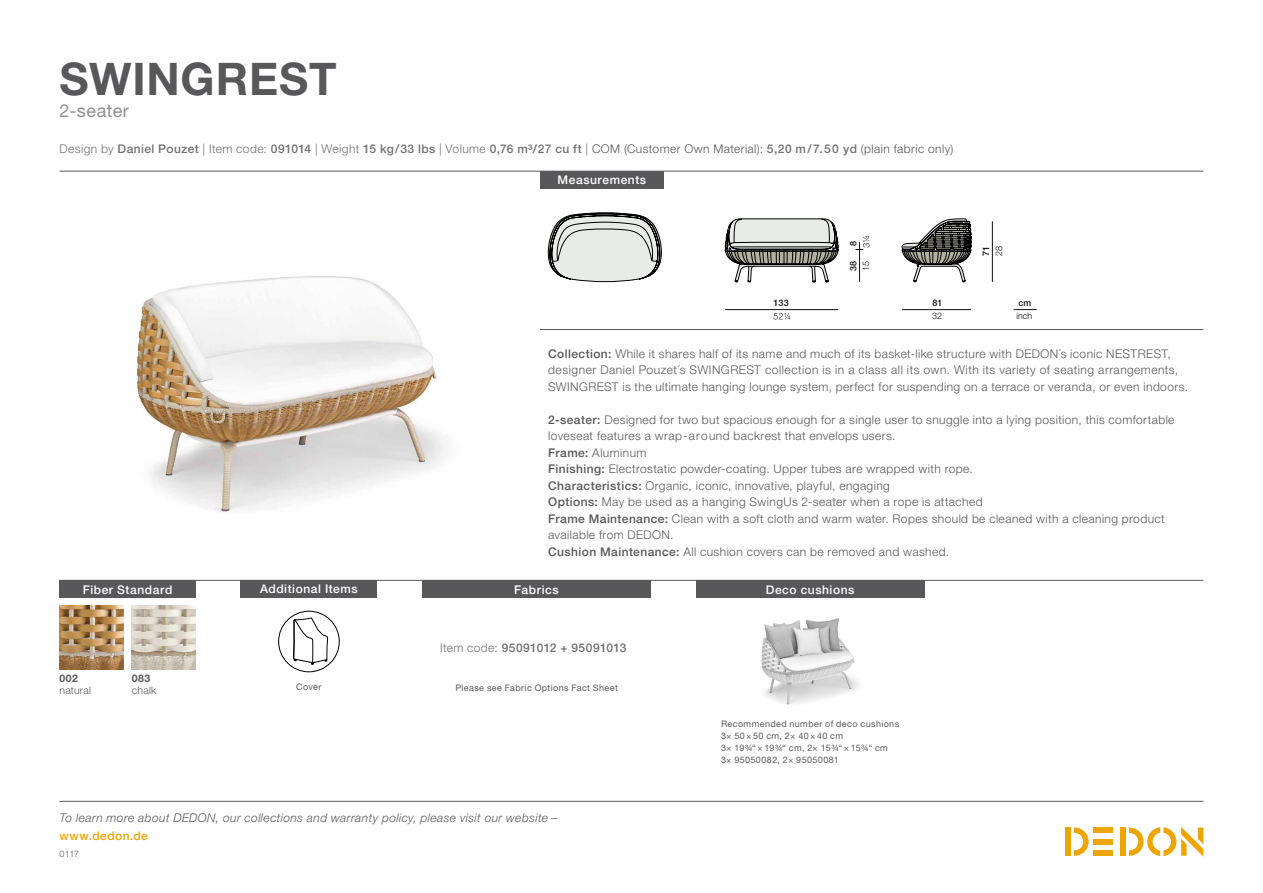
<style>
.page{position:relative;width:1263px;height:893px;background:#fff}
.page>*{position:absolute;margin:0;border:0;box-sizing:border-box;transform-origin:0 0}
.t1{font:700 45px "Helvetica Neue LT";letter-spacing:.015em;color:#58585a}
.t2{font:18px "Helvetica Neue LT";letter-spacing:.03em;color:#928f8f}
.t3{font:300 12px/16.5px "Helvetica Neue LT";letter-spacing:.035em;color:#58585a}
.t4{font:500 12px "Helvetica Neue LT";letter-spacing:.035em;color:#727171}
.t5{font:italic 300 12px "Helvetica Neue LT";letter-spacing:.035em;color:#58585a}
.t6{font:500 12px "Helvetica Neue LT";letter-spacing:.045em;color:#fff}
.t7{font:500 12px "Helvetica Neue LT";letter-spacing:.035em;color:#eea500}
.t8{font:300 10.5px "Helvetica Neue LT";letter-spacing:.02em;color:#58585a}
.t9{font:700 10.5px "Helvetica Neue LT";letter-spacing:.04em;color:#58585a}
.t10{font:9px/12px "Helvetica Neue LT";letter-spacing:.04em;color:#58585a}
.t11{font:500 9px "Helvetica Neue LT";color:#121212}
.t12{font:300 9px "Helvetica Neue LT";color:#121212}
.t13{font:300 9px "Helvetica Neue LT";color:#58585a}
.s1{font-weight:300}
.s2{font-weight:300;color:#58585a}
.s3{font-weight:500}
</style>
<div class="page">
<div style="left:1120px;top:827px;width:5px;height:29px;background:#eea500"></div>
<div style="left:1094px;top:827px;width:19px;height:6px;background:#eea500"></div>
<div style="left:1094px;top:850px;width:19px;height:6px;background:#eea500"></div>
<div style="left:1094px;top:839px;width:19px;height:5px;background:#eea500"></div>
<svg style="left:1074px;top:827px;width:15px;height:29px"></svg>
<div style="left:1065px;top:827px;width:6px;height:29px;background:#eea500"></div>
<svg style="left:1129px;top:827px;width:74px;height:29px"></svg>
<hr style="left:60px;top:801px;width:1143px;height:1px;background:#565757">
<img style="left:761px;top:618px;width:97px;height:87px">
<img style="left:136px;top:276px;width:310px;height:236px">
<div style="left:60px;top:580px;width:136px;height:18px;background:#58585a"></div>
<hr style="left:60px;top:580px;width:1143px;height:1px;background:#565757">
<hr style="left:60px;top:171px;width:1143px;height:1px;background:#565757">
<hr style="left:540px;top:329px;width:663px;height:1px;background:#565757">
<div style="left:540px;top:171px;width:124px;height:17px;background:#58585a"></div>
<div style="left:241px;top:580px;width:136px;height:17px;background:#58585a"></div>
<div style="left:422px;top:581px;width:229px;height:17px;background:#58585a"></div>
<div style="left:696px;top:580px;width:228px;height:18px;background:#58585a"></div>
<img style="left:60px;top:605px;width:63px;height:64px">
<img style="left:132px;top:605px;width:64px;height:64px">
<svg style="left:1014px;top:309px;width:23px;height:1px"></svg>
<hr style="left:902px;top:309px;width:69px;height:1px;background:#121212">
<hr style="left:992px;top:221px;width:1px;height:61px;background:#121212">
<hr style="left:859px;top:250px;width:1px;height:32px;background:#121212">
<svg style="left:855px;top:236px;width:15px;height:14px"></svg>
<svg style="left:773px;top:313px;width:17px;height:7px"></svg>
<hr style="left:725px;top:309px;width:113px;height:1px;background:#121212">
<svg style="left:902px;top:219px;width:69px;height:64px"></svg>
<svg style="left:725px;top:219px;width:113px;height:64px"></svg>
<svg style="left:548px;top:212px;width:114px;height:70px;background:#c7c9c7"></svg>
<div style="left:278px;top:611px;width:61px;height:61px;border:1px solid #000;border-radius:50%"></div>
<svg style="left:293px;top:618px;width:35px;height:47px"></svg>
<h1 class="t1" style="left:60px;top:51px;width:278px">SWINGREST</h1>
<h2 class="t2" style="left:60px;top:100px;width:71px">2-seater</h2>
<p class="t4" style="left:60px;top:142px;width:895px"><span class="s1">Design by</span> Daniel Pouzet <span class="s1">| Item code:</span> 091014 <span class="s1">| Weight</span> 15 kg/33 lbs <span class="s1">| Volume</span> 0,76 m³/27 cu ft <span class="s1">|</span> <span class="s2">COM (Customer Own Material):</span> 5,20 m/7.50 yd <span class="s2">(plain fabric only)</span></p>
<p class="t6" style="left:558px;top:173px;width:90px">Measurements</p>
<p class="t11" style="left:773px;top:298px;width:17px">133</p>
<p class="t11" style="left:848px;top:246px;width:7px;rotate:-90deg">8</p>
<p class="t11" style="left:848px;top:271px;width:12px;rotate:-90deg">38</p>
<p class="t12" style="left:860px;top:271px;width:12px;rotate:-90deg">15</p>
<p class="t11" style="left:933px;top:298px;width:12px">81</p>
<p class="t12" style="left:932px;top:311px;width:12px">32</p>
<p class="t11" style="left:981px;top:256px;width:12px;rotate:-90deg">71</p>
<p class="t12" style="left:993px;top:256px;width:12px;rotate:-90deg">28</p>
<p class="t11" style="left:1018px;top:298px;width:14px">cm</p>
<p class="t12" style="left:1016px;top:311px;width:18px">inch</p>
<p class="t6" style="left:83px;top:582px;width:91px">Fiber Standard</p>
<p class="t9" style="left:60px;top:671px;width:20px">002</p>
<p class="t8" style="left:60px;top:684px;width:33px">natural</p>
<p class="t9" style="left:132px;top:671px;width:20px">083</p>
<p class="t8" style="left:132px;top:684px;width:26px">chalk</p>
<p class="t3" style="left:548px;top:345px;width:641px"><span class="s3">Collection:</span> While it shares half of its name and much of its basket-like structure with DEDON´s iconic NESTREST, designer Daniel Pouzet´s SWINGREST collection is in a class all its own. With its variety of seating arrangements,<br>SWINGREST is the ultimate hanging lounge system, perfect for suspending on a terrace or veranda, or even indoors.</p>
<p class="t3" style="left:548px;top:411px;width:628px"><span class="s3">2-seater:</span> Designed for two but spacious enough for a single user to snuggle into a lying position, this comfortable loveseat features a wrap-around backrest that envelops users.<br><span class="s3">Frame:</span> Aluminum<br><span class="s3">Finishing:</span> Electrostatic powder-coating. Upper tubes are wrapped with rope.<br><span class="s3">Characteristics:</span> Organic, iconic, innovative, playful, engaging<br><span class="s3">Options:</span> May be used as a hanging SwingUs 2-seater when a rope is attached<br><span class="s3">Frame Maintenance:</span> Clean with a soft cloth and warm water. Ropes should be cleaned with a cleaning product available from DEDON.<br><span class="s3">Cushion Maintenance:</span> All cushion covers can be removed and washed.</p>
<p class="t6" style="left:260px;top:582px;width:99px">Additional Items</p>
<p class="t6" style="left:514px;top:582px;width:46px">Fabrics</p>
<p class="t10" style="left:296px;top:681px;width:27px">Cover</p>
<p class="t4" style="left:440px;top:641px;width:188px"><span class="s1">Item code:</span> 95091012 + 95091013</p>
<p class="t10" style="left:455px;top:682px;width:164px">Please see Fabric Options Fact Sheet</p>
<p class="t6" style="left:766px;top:582px;width:90px">Deco cushions</p>
<p class="t10" style="left:721px;top:718px;width:180px">Recommended number of deco cushions<br>3× 50 × 50 cm, 2× 40 × 40 cm<br>3× 19¾“ × 19¾“ cm, 2× 15¾“ × 15¾“ cm<br>3× 95050082, 2× 95050081</p>
<p class="t5" style="left:60px;top:811px;width:500px">To learn more about DEDON, our collections and warranty policy, please visit our website –</p>
<p class="t7" style="left:60px;top:829px;width:90px">www.dedon.de</p>
<p class="t13" style="left:60px;top:848px;width:21px">0117</p>
</div>
